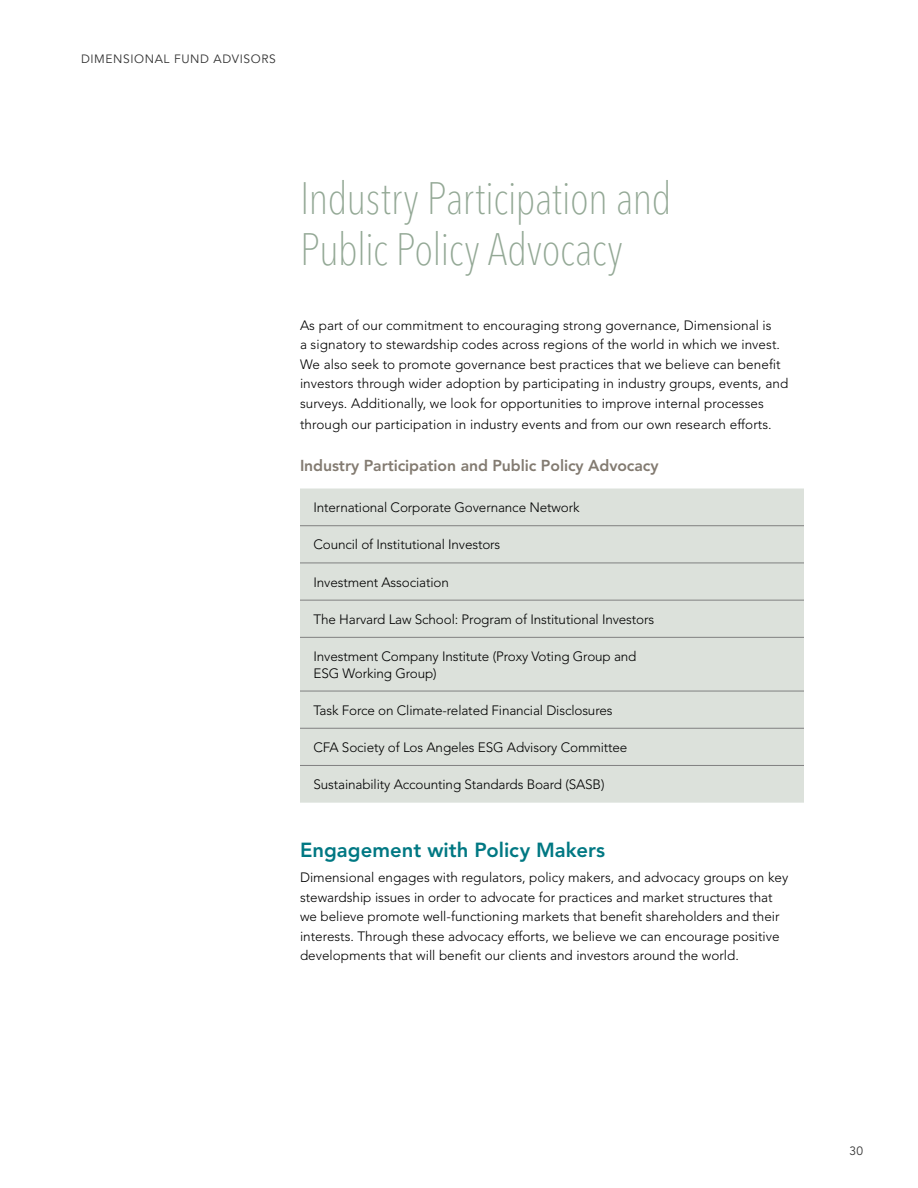
<style>
.page{position:relative;width:918px;height:1188px;background:#fff}
.page>*{position:absolute;margin:0;border:0;box-sizing:border-box;transform-origin:0 0}
.Level_1_Header{font:100 condensed 45px/51px "Avenir Next LT Pro";letter-spacing:-.015em;color:#93a895}
.Table_Header{font:800 20.25px "Avenir LT Std";letter-spacing:.005em;color:#007883}
.Table_Header_warm_gr{font:800 15.75px "Avenir LT Std";letter-spacing:-.005em;color:#837b71}
.Body_Copy{font:300 13.5px/19.5px "Avenir LT Std";letter-spacing:.005em;color:#000}
.Table_Body_Right{font:300 13.5px/19.5px "Avenir LT Std";color:#000}
.t1{font:12px "Avenir LT Std";letter-spacing:.05em;color:#333}
</style>
<div class="page">
<div style="left:300px;top:489px;width:504px;height:314px;background:#dce1db"></div>
<hr style="left:300px;top:600px;width:504px;height:1px;background:#808080">
<hr style="left:300px;top:637px;width:504px;height:1px;background:#808080">
<hr style="left:300px;top:691px;width:504px;height:1px;background:#808080">
<hr style="left:300px;top:728px;width:504px;height:1px;background:#808080">
<hr style="left:300px;top:765px;width:504px;height:1px;background:#808080">
<hr style="left:300px;top:525px;width:504px;height:1px;background:#808080">
<hr style="left:300px;top:563px;width:504px;height:1px;background:#808080">
<p class="t1" style="left:81px;top:52px;width:196px">DIMENSIONAL FUND ADVISORS</p>
<p class="Level_1_Header" style="left:300px;top:173px;width:373px">Industry Participation and<br>Public Policy Advocacy</p>
<p class="Body_Copy" style="left:300px;top:315px;width:490px">As part of our commitment to encouraging strong governance, Dimensional is<br>a signatory to stewardship codes across regions of the world in which we invest.<br>We also seek to promote governance best practices that we believe can benefit investors through wider adoption by participating in industry groups, events, and surveys. Additionally, we look for opportunities to improve internal processes</p>
<p class="Body_Copy" style="left:300px;top:414px;width:473px">through our participation in industry events and from our own research efforts.</p>
<p class="Table_Header_warm_gr" style="left:300px;top:456px;width:360px">Industry Participation and Public Policy Advocacy</p>
<p class="Body_Copy" style="left:314px;top:498px;width:268px">International Corporate Governance Network</p>
<p class="Body_Copy" style="left:314px;top:535px;width:188px">Council of Institutional Investors</p>
<p class="Body_Copy" style="left:314px;top:572px;width:137px">Investment Association</p>
<p class="Body_Copy" style="left:314px;top:609px;width:342px">The Harvard Law School: Program of Institutional Investors</p>
<p class="Body_Copy" style="left:314px;top:648px;width:325px;line-height:16.5px">Investment Company Institute (Proxy Voting Group and<br>ESG Working Group)</p>
<p class="Body_Copy" style="left:314px;top:700px;width:301px">Task Force on Climate-related Financial Disclosures</p>
<p class="Body_Copy" style="left:314px;top:738px;width:315px">CFA Society of Los Angeles ESG Advisory Committee</p>
<p class="Body_Copy" style="left:314px;top:775px;width:293px">Sustainability Accounting Standards Board (SASB)</p>
<p class="Table_Header" style="left:300px;top:838px;width:307px">Engagement with Policy Makers</p>
<p class="Table_Body_Right" style="left:300px;top:868px;width:490px">Dimensional engages with regulators, policy makers, and advocacy groups on key stewardship issues in order to advocate for practices and market structures that we believe promote well-functioning markets that benefit shareholders and their interests. Through these advocacy efforts, we believe we can encourage positive developments that will benefit our clients and investors around the world.</p>
<p class="t1" style="left:849px;top:1144px;width:15px">30</p>
</div>
